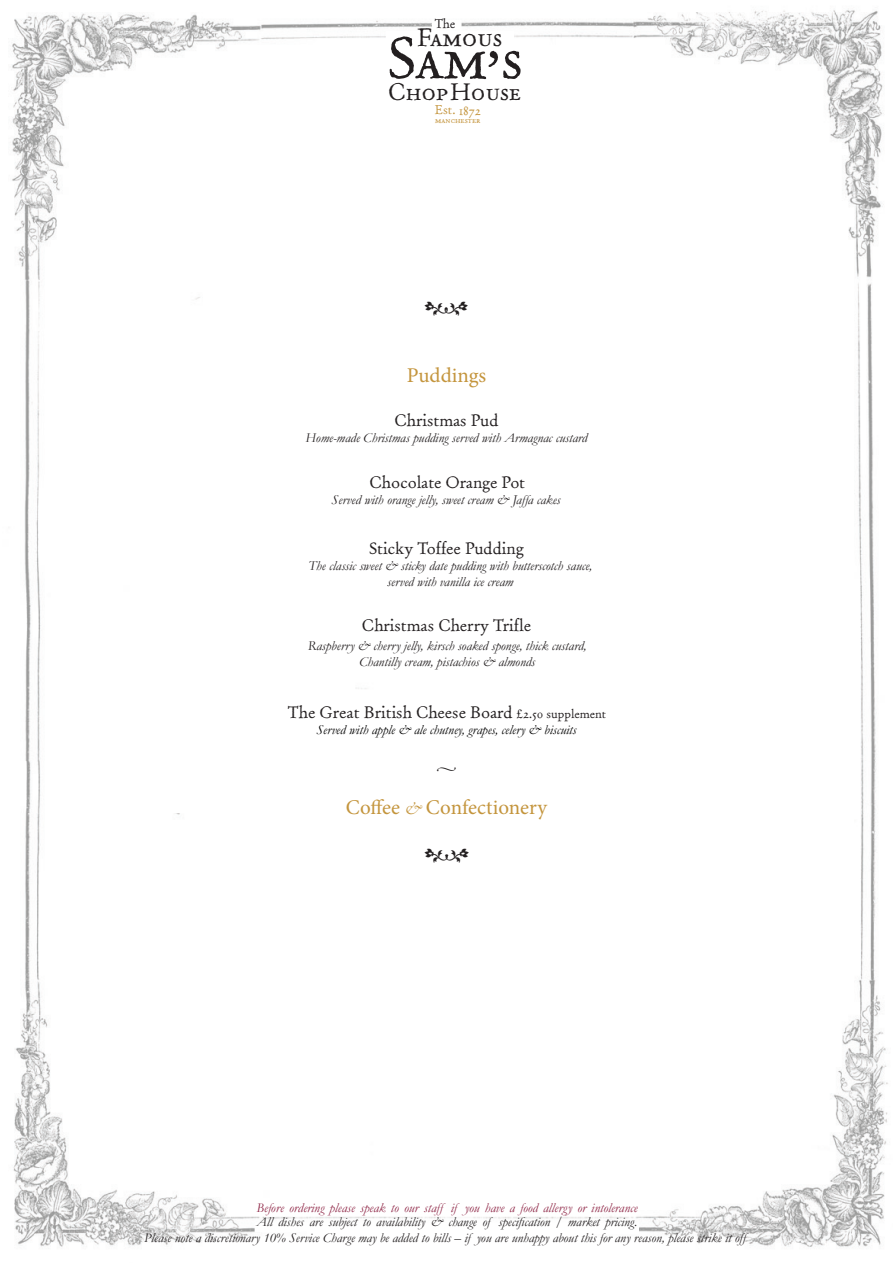
<style>
.page{position:relative;width:893px;height:1263px;background:#fff}
.page>*{position:absolute;margin:0;border:0;box-sizing:border-box;transform-origin:0 0}
.t1{font:57.45px "Old Claude LP Expert";color:#231f20}
.t2{font:56.1px "Old Claude LP Expert";color:#231f20}
.t3{font:25.2px "Old Claude LP Expert";color:#231f20}
.t4{font:23.7px "Old Claude LP Expert";color:#231f20}
.t5{font:21px "Minion Pro";color:#c4953d}
.t6{font:18px "Minion Pro";color:#231f20}
.t7{font:16.5px "Old Claude LP Regular";color:#231f20}
.t8{font:italic 13.5px "Garamond";color:#231f20}
.t9{font:italic 13.5px "Garamond";color:#000001}
.t10{font:italic 13.35px "Garamond";color:#231f20}
.t11{font:italic 13.35px "Garamond";color:#8f2747}
.t12{font:12.6px "Old Claude LP Regular";color:#c4953e}
.t13{font:12.6px "Old Claude LP Regular";color:#231f20}
.t14{font:12px "Minion Pro";color:#231f20}
.t15{font:8.4px "Old Claude LP Expert";color:#c4953e}
.s1{font-family:"Old Claude LP Expert"}
.s2{font-family:"Old Claude LP Regular";font-size:59.1px}
.s3{font-family:"Old Claude LP Regular"}
.s4{font-size:12px}
.s5{font-family:"Garamond";font-style:italic;font-size:18px}
</style>
<div class="page">
<img style="left:12px;top:10px;width:876px;height:1237px">
<div style="left:386px;top:31px;width:128px;height:13px;background:#fff"></div>
<div style="left:432px;top:20px;width:30px;height:11px;background:#fff"></div>
<svg style="left:255px;top:1222px;width:384px;height:24px"></svg>
<svg style="left:445px;top:302px;width:23px;height:14px"></svg>
<svg style="left:446px;top:848px;width:23px;height:15px"></svg>
<p class="t13" style="left:435px;top:16px;width:22px"><span class="s1">T</span>he</p>
<h3 class="t3" style="left:417px;top:21px;width:87px">Famous</h3>
<h2 class="t2" style="left:486px;top:37px;width:17px">’</h2>
<h1 class="t1" style="left:387px;top:22px;width:138px"><span class="s2">S</span>am s</h1>
<h3 class="t4" style="left:388px;top:77px;width:134px"><span class="s3">C</span>hop<span class="s3">H</span>ouse</h3>
<p class="t12" style="left:435px;top:102px;width:47px">Est. 1872</p>
<p class="t15" style="left:435px;top:115px;width:47px">manchester</p>
<p class="t6" style="left:424px;top:295px;width:27px">•</p>
<p class="t5" style="left:407px;top:361px;width:81px">Puddings</p>
<p class="t7" style="left:394px;top:410px;width:106px">Christmas Pud</p>
<p class="t8" style="left:305px;top:428px;width:283px">Home-made Christmas pudding served with Armagnac custard</p>
<p class="t7" style="left:370px;top:472px;width:157px">Chocolate Orange Pot</p>
<p class="t8" style="left:332px;top:491px;width:230px">Served with orange jelly, sweet cream &amp; Jaffa cakes</p>
<p class="t7" style="left:369px;top:538px;width:156px">Sticky Toffee Pudding</p>
<p class="t8" style="left:308px;top:557px;width:285px">The classic sweet &amp; sticky date pudding with butterscotch sauce,</p>
<p class="t8" style="left:387px;top:573px;width:128px">served with vanilla ice cream</p>
<p class="t7" style="left:362px;top:615px;width:171px">Christmas Cherry Trifle</p>
<p class="t8" style="left:308px;top:636px;width:280px">Raspberry &amp; cherry jelly, kirsch soaked sponge, thick custard,</p>
<p class="t8" style="left:359px;top:653px;width:178px">Chantilly cream, pistachios &amp; almonds</p>
<p class="t7" style="left:288px;top:701px;width:320px">The Great British Cheese Board <span class="s4">£2.50 supplement</span></p>
<p class="t9" style="left:316px;top:721px;width:262px">Served with apple &amp; ale chutney, grapes, celery &amp; biscuits</p>
<p class="t14" style="left:437px;top:760px;width:22px">•</p>
<p class="t5" style="left:346px;top:793px;width:203px">Coffee <span class="s5">&amp;</span> Confectionery</p>
<p class="t6" style="left:424px;top:842px;width:27px">•</p>
<p class="t11" style="left:257px;top:1199px;width:382px">Before ordering please speak to our staff if you have a food allergy or intolerance</p>
<p class="t10" style="left:257px;top:1213px;width:382px">All dishes are subject to availability &amp; change of specification / market pricing.</p>
<p class="t10" style="left:144px;top:1229px;width:603px">Please note a discretionary 10% Service Charge may be added to bills – if you are unhappy about this for any reason, please strike it off</p>
</div>
